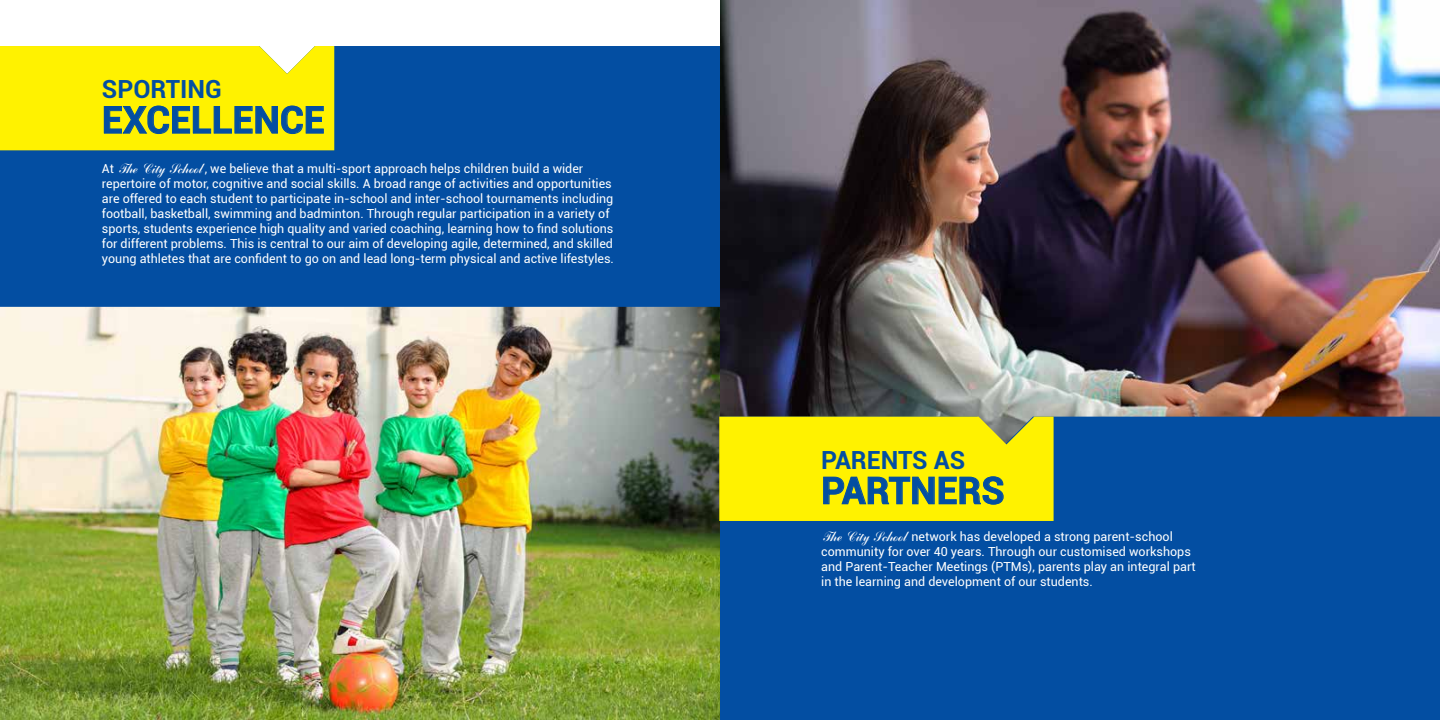
<style>
.page{position:relative;width:1440px;height:720px;background:#fff}
.page>*{position:absolute;margin:0;border:0;box-sizing:border-box;transform-origin:0 0}
.t1{font:700 37.5px "Roboto";color:#034ea2}
.t2{font:700 25px "Roboto";color:#034ea2}
.t3{font:12.5px/15px "Roboto";color:#fff}
.s1{font-family:"Arenski"}
</style>
<div class="page">
<img style="left:0;top:307px;width:720px;height:413px">
<div style="left:0;top:46px;width:720px;height:261px;background:#034ea2"></div>
<svg style="left:0;top:46px;width:334px;height:104px;background:#f6ec0b"></svg>
<img style="left:720px;top:0;width:720px;height:417px">
<div style="left:720px;top:417px;width:720px;height:303px;background:#034ea2"></div>
<svg style="left:719px;top:417px;width:335px;height:104px;background:#f4ea07"></svg>
<h2 class="t2" style="left:102px;top:72px;width:122px">SPORTING</h2>
<h1 class="t1" style="left:102px;top:93px;width:224px">EXCELLENCE</h1>
<p class="t3" style="left:102px;top:160px;width:514px">At <span class="s1">The City School</span> , we believe that a multi-sport approach helps children build a wider repertoire of motor, cognitive and social skills. A broad range of activities and opportunities are offered to each student to participate in-school and inter-school tournaments including football, basketball, swimming and badminton. Through regular participation in a variety of sports, students experience high quality and varied coaching, learning how to find solutions for different problems. This is central to our aim of developing agile, determined, and skilled young athletes that are confident to go on and lead long-term physical and active lifestyles.</p>
<h2 class="t2" style="left:821px;top:442px;width:146px">PARENTS AS</h2>
<h1 class="t1" style="left:821px;top:464px;width:185px">PARTNERS</h1>
<p class="t3" style="left:821px;top:528px;width:376px"><span class="s1">The City School</span> network has developed a strong parent-school community for over 40 years. Through our customised workshops and Parent-Teacher Meetings (PTMs), parents play an integral part in the learning and development of our students.</p>
</div>
